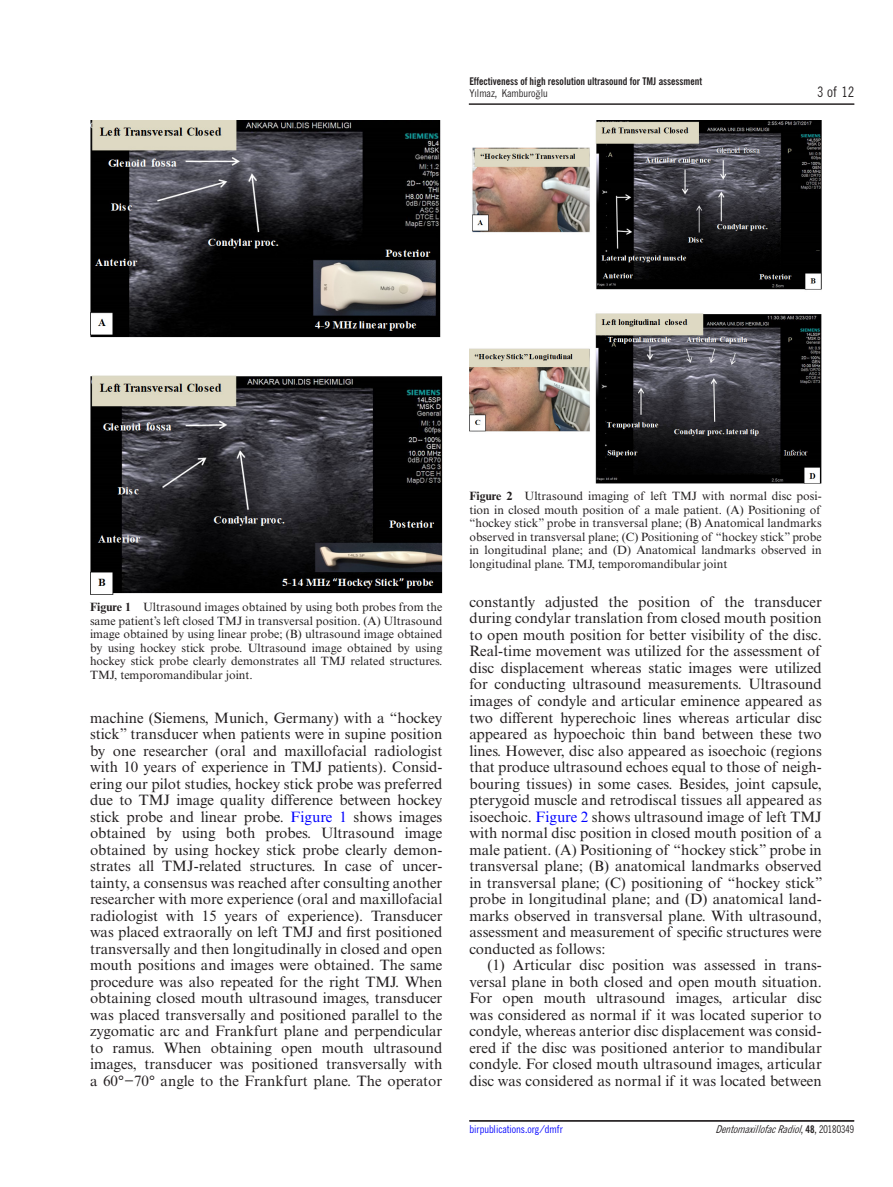
<style>
.page{position:relative;width:893px;height:1187px;background:#fff}
.page>*{position:absolute;margin:0;border:0;box-sizing:border-box;transform-origin:0 0}
.t1{font:15px/16.5px "Times New Roman MT Std";color:#231f20;text-align:justify}
.t2{font:condensed 14.25px "News Gothic MT Std";color:#231f20}
.t3{font:12px/13.5px "Times New Roman MT Std";color:#231f20;text-align:justify}
.t4{font:700 condensed 10.5px "News Gothic BT";color:#231f20}
.t5{font:italic condensed 10.5px "News Gothic MT Std";color:#231f20}
.t6{font:condensed 10.5px "News Gothic MT Std";color:#00f}
.t7{font:condensed 10.5px "News Gothic MT Std";color:#231f20}
.s1{font-family:"Times New Roman";font-stretch:normal}
.s2{font-weight:700}
.s3{color:#00f}
.s4{font-style:normal}
.s5{font-family:"News Gothic BT";font-weight:700;font-style:normal}
</style>
<div class="page">
<hr style="left:469px;top:104px;width:385px;height:1px;background:#231f20">
<hr style="left:469px;top:1120px;width:385px;height:1px;background:#231f20">
<img style="left:90px;top:121px;width:352px;height:473px">
<img style="left:469px;top:121px;width:353px;height:363px">
<p class="t4" style="left:469px;top:75px;width:234px">Effectiveness of high resolution ultrasound for TMJ assessment</p>
<p class="t7" style="left:469px;top:87px;width:80px">Yılmaz, Kamburo<span class="s1">ğ</span>lu</p>
<p class="t2" style="left:817px;top:84px;width:38px">3 of 12</p>
<p class="t3" style="left:90px;top:600px;width:354px"><span class="s2">Figure 1</span> Ultrasound images obtained by using both probes from the same patient’s left closed TMJ in transversal position. (A) Ultrasound image obtained by using linear probe; (B) ultrasound image obtained by using hockey stick probe. Ultrasound image obtained by using hockey stick probe clearly demonstrates all TMJ related structures.<br>TMJ, temporomandibular joint.</p>
<p class="t1" style="left:90px;top:709px;width:354px">machine (Siemens, Munich, Germany) with a “hockey stick” transducer when patients were in supine position by one researcher (oral and maxillofacial radiologist with 10 years of experience in TMJ patients). Consid&shy;ering our pilot studies, hockey stick probe was preferred due to TMJ image quality difference between hockey stick probe and linear probe. <span class="s3">Figure 1</span> shows images obtained by using both probes. Ultrasound image obtained by using hockey stick probe clearly demon&shy;strates all TMJ-related structures. In case of uncer&shy;tainty, a consensus was reached after consulting another researcher with more experience (oral and maxillofacial radiologist with 15 years of experience). Transducer was placed extraorally on left TMJ and first positioned transversally and then longitudinally in closed and open mouth positions and images were obtained. The same procedure was also repeated for the right TMJ. When obtaining closed mouth ultrasound images, transducer was placed transversally and positioned parallel to the zygomatic arc and Frankfurt plane and perpendicular to ramus. When obtaining open mouth ultrasound images, transducer was positioned transversally with a 60°−70° angle to the Frankfurt plane. The operator</p>
<p class="t3" style="left:469px;top:489px;width:354px"><span class="s2">Figure 2</span> Ultrasound imaging of left TMJ with normal disc posi&shy;tion in closed mouth position of a male patient. (A) Positioning of “hockey stick” probe in transversal plane; (B) Anatomical landmarks observed in transversal plane; (C) Positioning of “hockey stick” probe in longitudinal plane; and (D) Anatomical landmarks observed in longitudinal plane. TMJ, temporomandibular joint</p>
<p class="t1" style="left:469px;top:593px;width:355px;text-align:left">constantly adjusted the position of the transducer during condylar translation from closed mouth position to open mouth position for better visibility of the disc.<br>Real-time movement was utilized for the assessment of disc displacement whereas static images were utilized for conducting ultrasound measurements. Ultrasound images of condyle and articular eminence appeared as two different hyperechoic lines whereas articular disc appeared as hypoechoic thin band between these two lines. However, disc also appeared as isoechoic (regions that produce ultrasound echoes equal to those of neigh&shy;bouring tissues) in some cases. Besides, joint capsule, pterygoid muscle and retrodiscal tissues all appeared as isoechoic. <span class="s3">Figure 2</span> shows ultrasound image of left TMJ with normal disc position in closed mouth position of a male patient. (A) Positioning of “hockey stick” probe in transversal plane; (B) anatomical landmarks observed in transversal plane; (C) positioning of “hockey stick” probe in longitudinal plane; and (D) anatomical land&shy;marks observed in transversal plane. With ultrasound, assessment and measurement of specific structures were conducted as follows:</p>
<p class="t1" style="left:469px;top:956px;width:354px;text-indent:18px">(1) Articular disc position was assessed in trans&shy;versal plane in both closed and open mouth situation.<br>For open mouth ultrasound images, articular disc was considered as normal if it was located superior to condyle, whereas anterior disc displacement was consid&shy;ered if the disc was positioned anterior to mandibular condyle. For closed mouth ultrasound images, articular disc was considered as normal if it was located between</p>
<p class="t6" style="left:469px;top:1123px;width:95px">birpublications.org/dmfr</p>
<p class="t5" style="left:715px;top:1123px;width:140px">DentomaxillofacRadiol<span class="s4">,</span> <span class="s5">4 8</span> <span class="s4">, 2 0 1 8 0 3 4 9</span></p>
</div>
